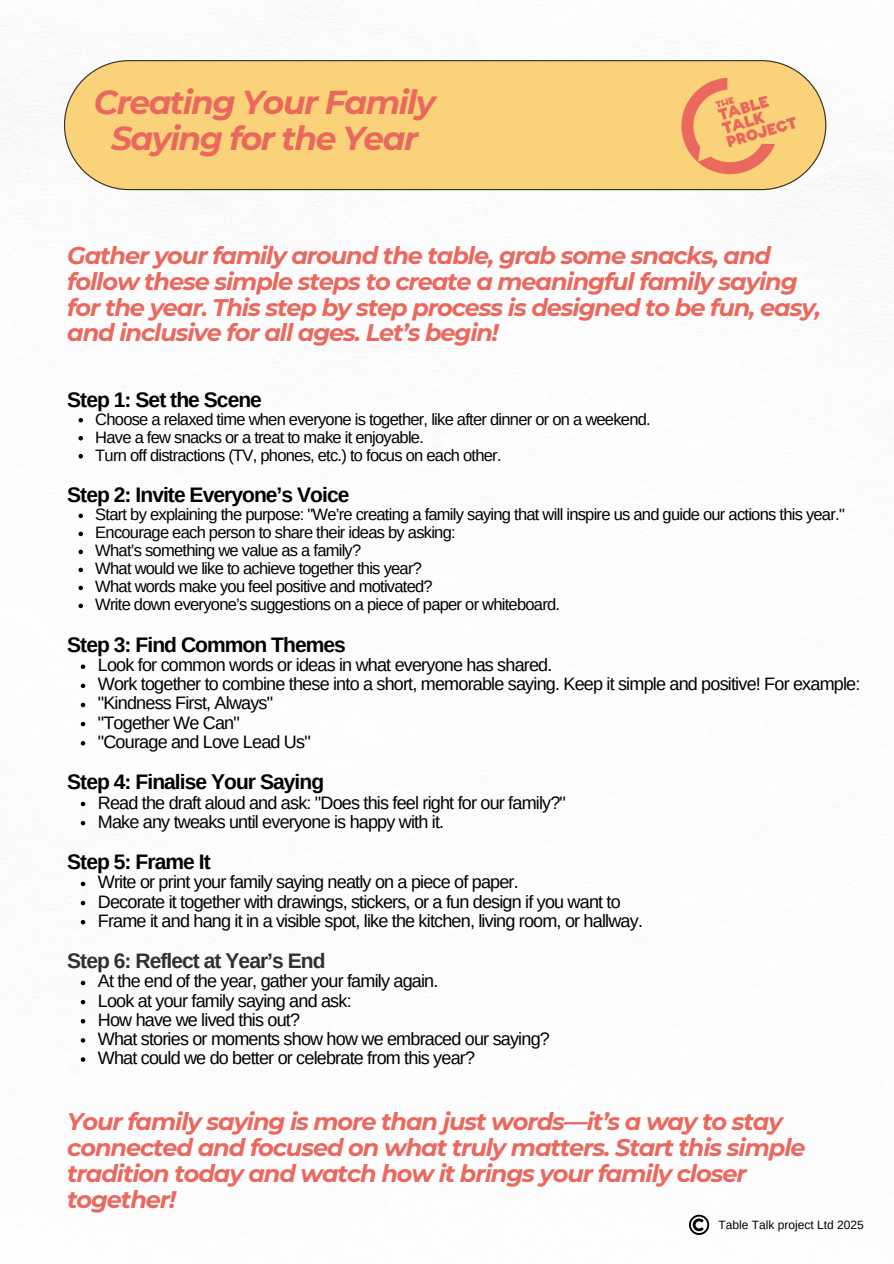
<style>
.page{position:relative;width:894px;height:1264px;background:#fff}
.page>*{position:absolute;margin:0;border:0;box-sizing:border-box;transform-origin:0 0}
.t1{font:italic 700 33px/36px "Montserrat";letter-spacing:-.045em;color:#ea685e;text-align:center}
.t2{font:italic 700 24px/25.8px "Montserrat";letter-spacing:-.045em;color:#ea685e}
.t3{font:700 21px "Arimo";letter-spacing:-.045em;color:#000}
.t4{font:700 21px "Arimo";letter-spacing:-.045em;color:#303030}
.t5{font:18px "Arimo";letter-spacing:-.045em;color:#000}
.t6{font:16.5px "Arimo";letter-spacing:-.045em;color:#000}
.t7{font:12px "Arimo";color:#000}
</style>
<div class="page">
<div style="left:64px;top:60px;width:761px;height:130px;background:#f9d27a"></div>
<svg style="left:78px;top:418px;width:5px;height:4px"></svg>
<svg style="left:78px;top:436px;width:5px;height:4px"></svg>
<svg style="left:78px;top:454px;width:5px;height:4px"></svg>
<svg style="left:78px;top:513px;width:5px;height:5px"></svg>
<svg style="left:78px;top:531px;width:5px;height:5px"></svg>
<svg style="left:78px;top:549px;width:5px;height:5px"></svg>
<svg style="left:78px;top:567px;width:5px;height:5px"></svg>
<svg style="left:78px;top:585px;width:5px;height:5px"></svg>
<svg style="left:78px;top:603px;width:5px;height:5px"></svg>
<svg style="left:81px;top:664px;width:4px;height:5px"></svg>
<svg style="left:81px;top:683px;width:4px;height:5px"></svg>
<svg style="left:81px;top:702px;width:4px;height:5px"></svg>
<svg style="left:81px;top:722px;width:4px;height:4px"></svg>
<svg style="left:81px;top:741px;width:4px;height:4px"></svg>
<svg style="left:81px;top:801px;width:4px;height:5px"></svg>
<svg style="left:81px;top:821px;width:4px;height:4px"></svg>
<svg style="left:81px;top:881px;width:4px;height:5px"></svg>
<svg style="left:81px;top:900px;width:4px;height:5px"></svg>
<svg style="left:81px;top:920px;width:4px;height:4px"></svg>
<svg style="left:81px;top:980px;width:4px;height:5px"></svg>
<svg style="left:81px;top:999px;width:4px;height:5px"></svg>
<svg style="left:81px;top:1019px;width:4px;height:4px"></svg>
<svg style="left:81px;top:1038px;width:4px;height:4px"></svg>
<svg style="left:81px;top:1057px;width:4px;height:4px"></svg>
<img style="left:672px;top:60px;width:132px;height:131px">
<svg style="left:688px;top:1214px;width:21px;height:20px"></svg>
<p class="t1" style="left:94px;top:84px;width:343px">Creating Your Family<br>Saying for the Year</p>
<p class="t2" style="left:67px;top:242px;width:755px">Gather your family around the table, grab some snacks, and follow these simple steps to create a meaningful family saying for the year. This step by step process is designed to be fun, easy, and inclusive for all ages. Let’s begin!</p>
<p class="t3" style="left:67px;top:388px;width:196px">Step 1: Set the Scene</p>
<h1 class="t6" style="left:95px;top:410px;width:557px">Choose a relaxed time when everyone is together, like after dinner or on a weekend.</h1>
<h2 class="t6" style="left:95px;top:428px;width:330px">Have a few snacks or a treat to make it enjoyable.</h2>
<h3 class="t6" style="left:95px;top:446px;width:407px">Turn off distractions (TV, phones, etc.) to focus on each other.</h3>
<p class="t3" style="left:67px;top:483px;width:283px">Step 2: Invite Everyone’s Voice</p>
<p class="t6" style="left:95px;top:505px;width:750px">Start by explaining the purpose: "We’re creating a family saying that will inspire us and guide our actions this year."</p>
<p class="t6" style="left:95px;top:523px;width:362px">Encourage each person to share their ideas by asking:</p>
<h3 class="t6" style="left:95px;top:541px;width:267px">What’s something we value as a family?</h3>
<p class="t6" style="left:95px;top:559px;width:328px">What would we like to achieve together this year?</p>
<p class="t6" style="left:95px;top:577px;width:339px">What words make you feel positive and motivated?</p>
<p class="t6" style="left:95px;top:595px;width:466px">Write down everyone’s suggestions on a piece of paper or whiteboard.</p>
<p class="t3" style="left:67px;top:633px;width:280px">Step 3: Find Common Themes</p>
<p class="t5" style="left:98px;top:655px;width:456px">Look for common words or ideas in what everyone has shared.</p>
<p class="t5" style="left:98px;top:674px;width:763px">Work together to combine these into a short, memorable saying. Keep it simple and positive! For example:</p>
<h3 class="t5" style="left:98px;top:693px;width:177px">"Kindness First, Always"</h3>
<p class="t5" style="left:98px;top:712px;width:143px">"Together We Can"</p>
<p class="t5" style="left:98px;top:731px;width:214px">"Courage and Love Lead Us"</p>
<p class="t3" style="left:67px;top:770px;width:258px">Step 4: Finalise Your Saying</p>
<p class="t5" style="left:98px;top:792px;width:469px">Read the draft aloud and ask: "Does this feel right for our family?"</p>
<p class="t5" style="left:98px;top:811px;width:348px">Make any tweaks until everyone is happy with it.</p>
<h3 class="t3" style="left:67px;top:850px;width:145px">Step 5: Frame It</h3>
<p class="t5" style="left:98px;top:872px;width:422px">Write or print your family saying neatly on a piece of paper.</p>
<p class="t5" style="left:98px;top:891px;width:524px">Decorate it together with drawings, stickers, or a fun design if you want to</p>
<h3 class="t5" style="left:98px;top:910px;width:546px">Frame it and hang it in a visible spot, like the kitchen, living room, or hallway.</h3>
<p class="t4" style="left:67px;top:949px;width:260px">Step 6: Reflect at Year’s End</p>
<p class="t5" style="left:98px;top:971px;width:342px">At the end of the year, gather your family again.</p>
<p class="t5" style="left:98px;top:990px;width:255px">Look at your family saying and ask:</p>
<h3 class="t5" style="left:98px;top:1009px;width:204px">How have we lived this out?</h3>
<p class="t5" style="left:98px;top:1028px;width:453px">What stories or moments show how we embraced our saying?</p>
<p class="t5" style="left:98px;top:1047px;width:378px">What could we do better or celebrate from this year?</p>
<p class="t2" style="left:67px;top:1108px;width:739px">Your family saying is more than just words—it’s a way to stay connected and focused on what truly matters. Start this simple tradition today and watch how it brings your family closer together!</p>
<h2 class="t7" style="left:718px;top:1218px;width:147px">Table Talk project Ltd 2025</h2>
</div>
